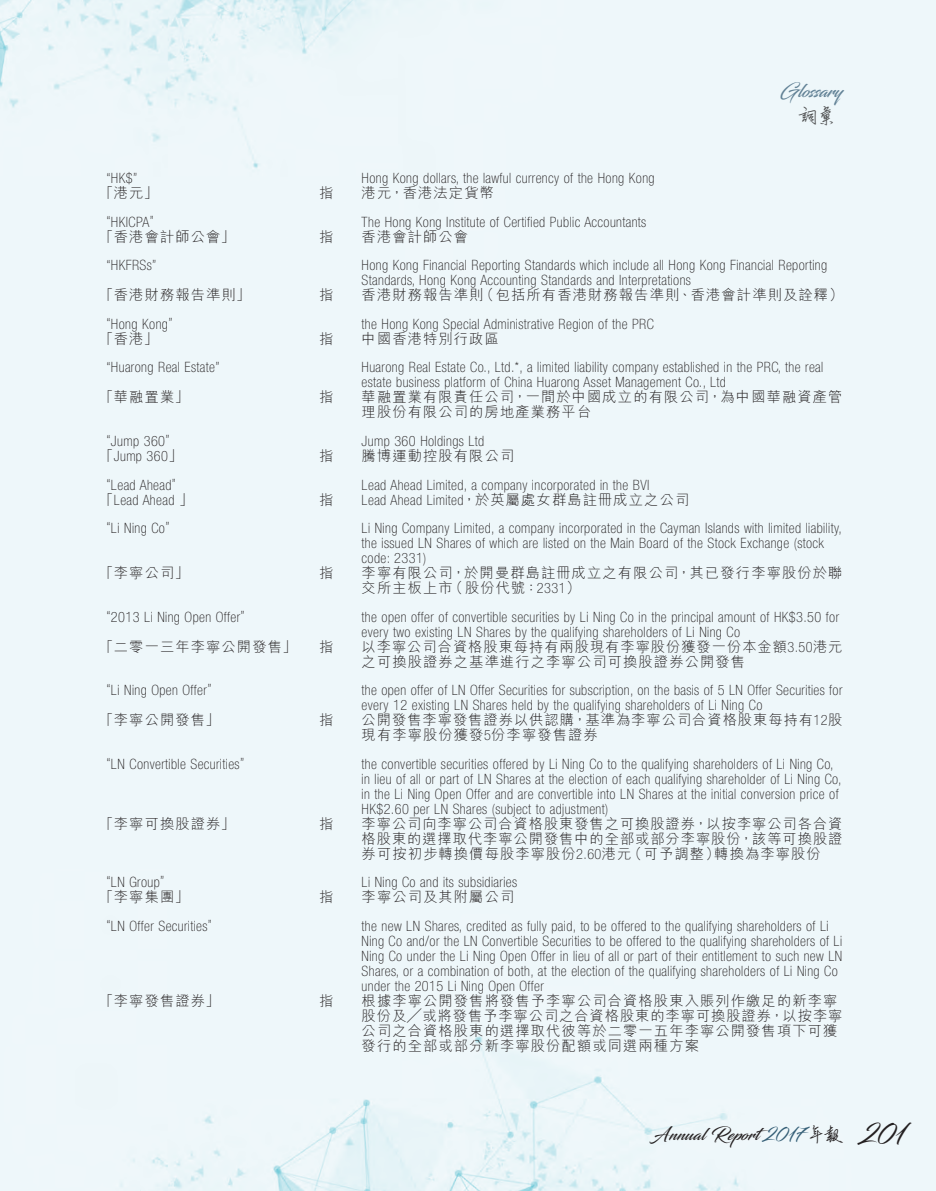
<style>
.page{position:relative;width:936px;height:1191px;background:#fff}
.page>*{position:absolute;margin:0;border:0;box-sizing:border-box;transform-origin:0 0}
.t1{font:24px "Blacksword";color:#231f20}
.t2{font:500 21px "M Banquet PHK";color:#4b4c4d}
.t3{font:18px "Blacksword";color:#618195}
.t4{font:16.5px "Blacksword";letter-spacing:.015em;color:#231f20}
.Body_Text{font:100 condensed 14.25px/15px "Helvetica Neue LT Std";letter-spacing:.03em;color:#231f20}
.Body_Text-2{font:300 14.25px/15px "M Hei HK";letter-spacing:.08em;color:#231f20}
.s1{font-family:"M Hei HK";font-weight:300;font-stretch:normal}
.s2{font-family:"Helvetica Neue LT Std";font-weight:100;font-stretch:condensed}
.s3{color:#345e76}
.s4{font-family:"M Banquet PHK";font-weight:500;font-size:20.25px}
</style>
<div class="page">
<p class="t3" style="left:780px;top:80px;width:64px">Glossary</p>
<p class="t2" style="left:798px;top:103px;width:37px">詞彙</p>
<p class="Body_Text" style="left:106px;top:171px;width:32px">“HK$”</p>
<p class="Body_Text" style="left:361px;top:171px;width:294px">Hong Kong dollars, the lawful currency of the Hong Kong</p>
<p class="Body_Text-2" style="left:99px;top:185px;width:60px">「港元」</p>
<p class="Body_Text-2" style="left:319px;top:185px;width:16px">指</p>
<p class="Body_Text-2" style="left:361px;top:185px;width:134px">港元，香港法定貨幣</p>
<p class="Body_Text" style="left:106px;top:214px;width:49px">“HKICPA”</p>
<p class="Body_Text" style="left:361px;top:214px;width:286px">The Hong Kong Institute of Certified Public Accountants</p>
<p class="Body_Text-2" style="left:99px;top:229px;width:137px">「香港會計師公會」</p>
<p class="Body_Text-2" style="left:319px;top:229px;width:16px">指</p>
<p class="Body_Text-2" style="left:361px;top:229px;width:108px">香港會計師公會</p>
<p class="Body_Text" style="left:106px;top:258px;width:52px">“HKFRSs”</p>
<p class="Body_Text" style="left:361px;top:258px;width:467px">Hong Kong Financial Reporting Standards which include all Hong Kong Financial Reporting<br>Standards, Hong Kong Accounting Standards and Interpretations</p>
<p class="Body_Text-2" style="left:99px;top:287px;width:153px">「香港財務報告準則」</p>
<p class="Body_Text-2" style="left:319px;top:287px;width:16px">指</p>
<p class="Body_Text-2" style="left:361px;top:287px;width:483px">香港財務報告準則（包括所有香港財務報告準則、香港會計準則及詮釋）</p>
<p class="Body_Text" style="left:106px;top:316px;width:68px">“Hong Kong”</p>
<p class="Body_Text" style="left:361px;top:316px;width:294px">the Hong Kong Special Administrative Region of the PRC</p>
<p class="Body_Text-2" style="left:99px;top:331px;width:60px">「香港」</p>
<p class="Body_Text-2" style="left:319px;top:331px;width:16px">指</p>
<p class="Body_Text-2" style="left:361px;top:331px;width:139px">中國香港特別行政區</p>
<p class="Body_Text" style="left:106px;top:360px;width:115px">“Huarong Real Estate”</p>
<p class="Body_Text" style="left:361px;top:360px;width:463px">Huarong Real Estate Co., Ltd.*, a limited liability company established in the PRC, the real estate business platform of China Huarong Asset Management Co., Ltd</p>
<p class="Body_Text-2" style="left:99px;top:389px;width:91px">「華融置業」</p>
<p class="Body_Text-2" style="left:319px;top:389px;width:16px">指</p>
<p class="Body_Text-2" style="left:361px;top:389px;width:482px">華融置業有限責任公司，一間於中國成立的有限公司，為中國華融資產管理股份有限公司的房地產業務平台</p>
<p class="Body_Text" style="left:106px;top:433px;width:65px">“Jump 360”</p>
<p class="Body_Text" style="left:361px;top:433px;width:124px">Jump 360 Holdings Ltd</p>
<p class="Body_Text" style="left:99px;top:448px;width:85px"><span class="s1">「</span>Jump 360<span class="s1">」</span></p>
<p class="Body_Text-2" style="left:319px;top:448px;width:16px">指</p>
<p class="Body_Text-2" style="left:361px;top:448px;width:154px">騰博運動控股有限公司</p>
<p class="Body_Text" style="left:106px;top:477px;width:71px">“Lead Ahead”</p>
<p class="Body_Text" style="left:361px;top:477px;width:289px">Lead Ahead Limited, a company incorporated in the BVI</p>
<p class="Body_Text" style="left:99px;top:492px;width:96px"><span class="s1">「</span>Lead Ahead <span class="s1">」</span></p>
<p class="Body_Text-2" style="left:319px;top:491px;width:16px">指</p>
<p class="Body_Text" style="left:361px;top:492px;width:329px">Lead Ahead Limited<span class="s1">，於英屬處女群島註冊成立之公司</span></p>
<p class="Body_Text" style="left:106px;top:520px;width:65px">“Li Ning Co”</p>
<p class="Body_Text" style="left:361px;top:520px;width:482px">Li Ning Company Limited, a company incorporated in the Cayman Islands with limited liability, the issued LN Shares of which are listed on the Main Board of the Stock Exchange (stock code: 2331)</p>
<p class="Body_Text-2" style="left:99px;top:565px;width:91px">「李寧公司」</p>
<p class="Body_Text-2" style="left:319px;top:565px;width:16px">指</p>
<p class="Body_Text-2" style="left:361px;top:565px;width:482px">李寧有限公司，於開曼群島註冊成立之有限公司，其已發行李寧股份於聯交所主板上市（股份代號：<span class="s2">2331</span>）</p>
<p class="Body_Text" style="left:106px;top:609px;width:140px">“2013 Li Ning Open Offer”</p>
<p class="Body_Text" style="left:361px;top:609px;width:479px">the open offer of convertible securities by Li Ning Co in the principal amount of HK$3.50 for every two existing LN Shares by the qualifying shareholders of Li Ning Co</p>
<p class="Body_Text-2" style="left:99px;top:638px;width:199px">「二零一三年李寧公開發售」</p>
<p class="Body_Text-2" style="left:319px;top:638px;width:16px">指</p>
<p class="Body_Text-2" style="left:361px;top:638px;width:482px">以李寧公司合資格股東每持有兩股現有李寧股份獲發一份本金額<span class="s2">3.50</span>港元之可換股證券之基準進行之李寧公司可換股證券公開發售</p>
<p class="Body_Text" style="left:106px;top:682px;width:107px">“Li Ning Open Offer”</p>
<p class="Body_Text" style="left:361px;top:682px;width:482px">the open offer of LN Offer Securities for subscription, on the basis of 5 LN Offer Securities for every 12 existing LN Shares held by the qualifying shareholders of Li Ning Co</p>
<p class="Body_Text-2" style="left:99px;top:712px;width:122px">「李寧公開發售」</p>
<p class="Body_Text-2" style="left:319px;top:712px;width:16px">指</p>
<p class="Body_Text-2" style="left:361px;top:712px;width:482px">公開發售李寧發售證券以供認購，基準為李寧公司合資格股東每持有<span class="s2">12</span>股現有李寧股份獲發<span class="s2">5</span>份李寧發售證券</p>
<p class="Body_Text" style="left:106px;top:756px;width:139px">“LN Convertible Securities”</p>
<p class="Body_Text" style="left:361px;top:756px;width:481px">the convertible securities offered by Li Ning Co to the qualifying shareholders of Li Ning Co, in lieu of all or part of LN Shares at the election of each qualifying shareholder of Li Ning Co, in the Li Ning Open Offer and are convertible into LN Shares at the initial conversion price of HK$2.60 per LN Shares (subject to adjustment)</p>
<p class="Body_Text-2" style="left:99px;top:815px;width:137px">「李寧可換股證券」</p>
<p class="Body_Text-2" style="left:319px;top:815px;width:16px">指</p>
<p class="Body_Text-2" style="left:361px;top:815px;width:482px;text-align:justify">李寧公司向李寧公司合資格股東發售之可換股證券，以按李寧公司各合資格股東的選擇取代李寧公開發售中的全部或部分李寧股份，該等可換股證券可按初步轉換價每股李寧股份<span class="s2">2.60</span>港元（可予調整）轉換為李寧股份</p>
<p class="Body_Text" style="left:106px;top:874px;width:60px">“LN Group”</p>
<p class="Body_Text" style="left:361px;top:874px;width:157px">Li Ning Co and its subsidiaries</p>
<p class="Body_Text-2" style="left:99px;top:889px;width:91px">「李寧集團」</p>
<p class="Body_Text-2" style="left:319px;top:889px;width:16px">指</p>
<p class="Body_Text-2" style="left:361px;top:889px;width:154px">李寧公司及其附屬公司</p>
<p class="Body_Text" style="left:106px;top:918px;width:107px">“LN Offer Securities”</p>
<p class="Body_Text" style="left:361px;top:918px;width:482px">the new LN Shares, credited as fully paid, to be offered to the qualifying shareholders of Li Ning Co and/or the LN Convertible Securities to be offered to the qualifying shareholders of Li Ning Co under the Li Ning Open Offer in lieu of all or part of their entitlement to such new LN Shares, or a combination of both, at the election of the qualifying shareholders of Li Ning Co under the 2015 Li Ning Open Offer</p>
<p class="Body_Text-2" style="left:99px;top:993px;width:122px">「李寧發售證券」</p>
<p class="Body_Text-2" style="left:319px;top:993px;width:16px">指</p>
<p class="Body_Text-2" style="left:361px;top:993px;width:482px">根據李寧公開發售將發售予李寧公司合資格股東入賬列作繳足的新李寧股份及╱或將發售予李寧公司之合資格股東的李寧可換股證券，以按李寧公司之合資格股東的選擇取代彼等於二零一五年李寧公開發售項下可獲發行的全部或部分新李寧股份配額或同選兩種方案</p>
<p class="t4" style="left:652px;top:1125px;width:192px">Annual Report<span class="s3">2017</span> <span class="s4">年報</span></p>
<p class="t1" style="left:862px;top:1119px;width:45px">201</p>
</div>
